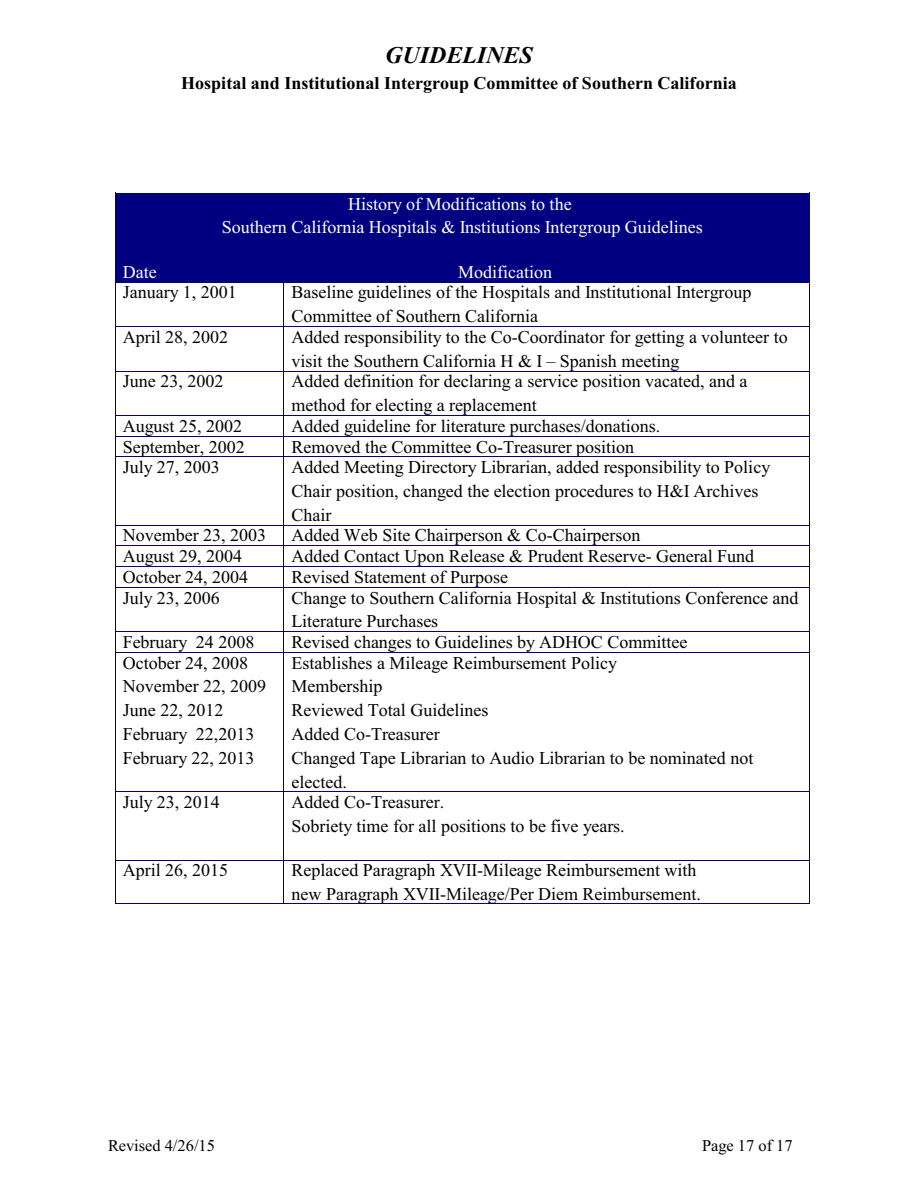
<style>
.page{position:relative;width:918px;height:1188px;background:#fff}
.page>*{position:absolute;margin:0;border:0;box-sizing:border-box;transform-origin:0 0}
.t1{font:italic 700 24px "Times New Roman";color:#000}
.t2{font:18px/23.7px "Times New Roman";color:#000}
.t3{font:18px/23.7px "Times New Roman";color:#fff;text-align:center}
.t4{font:700 18px "Times New Roman";color:#000}
.t5{font:16.5px "Times New Roman";color:#000}
</style>
<div class="page">
<hr style="left:115px;top:193px;width:1px;height:68px;background:#000080">
<hr style="left:809px;top:193px;width:1px;height:68px;background:#000080">
<hr style="left:115px;top:193px;width:695px;height:1px;background:#000080">
<div style="left:116px;top:194px;width:693px;height:67px;background:#000080"></div>
<svg style="left:115px;top:261px;width:1px;height:21px"></svg>
<div style="left:116px;top:261px;width:168px;height:21px;background:#000080"></div>
<svg style="left:809px;top:261px;width:1px;height:21px"></svg>
<div style="left:284px;top:261px;width:525px;height:21px;background:#000080"></div>
<hr style="left:115px;top:282px;width:1px;height:44px;background:#000080">
<hr style="left:116px;top:282px;width:167px;height:1px;background:#000080">
<hr style="left:809px;top:282px;width:1px;height:44px;background:#000080">
<hr style="left:284px;top:282px;width:1px;height:44px;background:#000080">
<hr style="left:284px;top:282px;width:525px;height:1px;background:#000080">
<hr style="left:115px;top:326px;width:1px;height:44px;background:#000080">
<hr style="left:116px;top:326px;width:167px;height:1px;background:#000080">
<hr style="left:809px;top:326px;width:1px;height:44px;background:#000080">
<hr style="left:284px;top:326px;width:1px;height:44px;background:#000080">
<hr style="left:284px;top:326px;width:525px;height:1px;background:#000080">
<hr style="left:115px;top:371px;width:1px;height:44px;background:#000080">
<hr style="left:116px;top:371px;width:167px;height:1px;background:#000080">
<hr style="left:809px;top:371px;width:1px;height:44px;background:#000080">
<hr style="left:284px;top:371px;width:1px;height:44px;background:#000080">
<hr style="left:284px;top:371px;width:525px;height:1px;background:#000080">
<hr style="left:116px;top:415px;width:167px;height:1px;background:#000080">
<hr style="left:284px;top:415px;width:525px;height:1px;background:#000080">
<svg style="left:115px;top:415px;width:1px;height:41px"></svg>
<hr style="left:116px;top:436px;width:167px;height:1px;background:#000080">
<svg style="left:809px;top:415px;width:1px;height:41px"></svg>
<hr style="left:284px;top:436px;width:525px;height:1px;background:#000080">
<hr style="left:115px;top:456px;width:1px;height:69px;background:#000080">
<hr style="left:116px;top:456px;width:167px;height:1px;background:#000080">
<hr style="left:809px;top:456px;width:1px;height:69px;background:#000080">
<hr style="left:284px;top:456px;width:1px;height:69px;background:#000080">
<hr style="left:284px;top:456px;width:525px;height:1px;background:#000080">
<hr style="left:116px;top:525px;width:167px;height:1px;background:#000080">
<hr style="left:284px;top:525px;width:525px;height:1px;background:#000080">
<hr style="left:116px;top:545px;width:167px;height:1px;background:#000080">
<hr style="left:284px;top:545px;width:525px;height:1px;background:#000080">
<svg style="left:115px;top:525px;width:1px;height:62px"></svg>
<hr style="left:116px;top:566px;width:167px;height:1px;background:#000080">
<svg style="left:809px;top:525px;width:1px;height:62px"></svg>
<hr style="left:284px;top:566px;width:525px;height:1px;background:#000080">
<hr style="left:115px;top:587px;width:1px;height:44px;background:#000080">
<hr style="left:116px;top:587px;width:167px;height:1px;background:#000080">
<hr style="left:809px;top:587px;width:1px;height:44px;background:#000080">
<hr style="left:284px;top:587px;width:1px;height:44px;background:#000080">
<hr style="left:284px;top:587px;width:525px;height:1px;background:#000080">
<svg style="left:115px;top:631px;width:1px;height:21px"></svg>
<hr style="left:116px;top:631px;width:167px;height:1px;background:#000080">
<svg style="left:809px;top:631px;width:1px;height:21px"></svg>
<hr style="left:284px;top:631px;width:525px;height:1px;background:#000080">
<hr style="left:115px;top:652px;width:1px;height:139px;background:#000080">
<hr style="left:116px;top:652px;width:167px;height:1px;background:#000080">
<hr style="left:809px;top:652px;width:1px;height:139px;background:#000080">
<hr style="left:284px;top:652px;width:1px;height:139px;background:#000080">
<hr style="left:284px;top:652px;width:525px;height:1px;background:#000080">
<hr style="left:115px;top:791px;width:1px;height:69px;background:#000080">
<hr style="left:116px;top:791px;width:167px;height:1px;background:#000080">
<hr style="left:809px;top:791px;width:1px;height:69px;background:#000080">
<hr style="left:284px;top:791px;width:1px;height:69px;background:#000080">
<hr style="left:284px;top:791px;width:525px;height:1px;background:#000080">
<hr style="left:115px;top:860px;width:1px;height:44px;background:#000080">
<hr style="left:115px;top:903px;width:168px;height:1px;background:#000080">
<hr style="left:116px;top:860px;width:167px;height:1px;background:#000080">
<hr style="left:809px;top:860px;width:1px;height:44px;background:#000080">
<hr style="left:284px;top:903px;width:526px;height:1px;background:#000080">
<hr style="left:284px;top:860px;width:1px;height:43px;background:#000080">
<hr style="left:284px;top:860px;width:525px;height:1px;background:#000080">
<h1 class="t1" style="left:385px;top:47px;width:149px">GUIDELINES</h1>
<p class="t4" style="left:181px;top:77px;width:557px">Hospital and Institutional Intergroup Committee of Southern California</p>
<p class="t3" style="left:222px;top:193px;width:482px">History of Modifications to the<br>Southern California Hospitals &amp; Institutions Intergroup Guidelines</p>
<p class="t3" style="left:123px;top:262px;width:35px">Date</p>
<p class="t3" style="left:458px;top:262px;width:95px">Modification</p>
<p class="t2" style="left:123px;top:282px;width:115px">January 1, 2001</p>
<p class="t2" style="left:292px;top:282px;width:461px">Baseline guidelines of the Hospitals and Institutional Intergroup<br>Committee of Southern California</p>
<p class="t2" style="left:123px;top:327px;width:107px">April 28, 2002</p>
<p class="t2" style="left:292px;top:327px;width:498px">Added responsibility to the Co-Coordinator for getting a volunteer to visit the Southern California H &amp; I – Spanish meeting</p>
<p class="t2" style="left:123px;top:371px;width:102px">June 23, 2002</p>
<p class="t2" style="left:292px;top:371px;width:457px">Added definition for declaring a service position vacated, and a method for electing a replacement</p>
<p class="t2" style="left:123px;top:416px;width:121px">August 25, 2002</p>
<p class="t2" style="left:292px;top:416px;width:370px">Added guideline for literature purchases/donations.</p>
<p class="t2" style="left:123px;top:436px;width:123px">September, 2002</p>
<p class="t2" style="left:292px;top:436px;width:344px">Removed the Committee Co-Treasurer position</p>
<p class="t2" style="left:123px;top:457px;width:99px">July 27, 2003</p>
<p class="t2" style="left:292px;top:457px;width:480px">Added Meeting Directory Librarian, added responsibility to Policy<br>Chair position, changed the election procedures to H&amp;I Archives<br>Chair</p>
<p class="t2" style="left:123px;top:525px;width:145px">November 23, 2003</p>
<p class="t2" style="left:292px;top:525px;width:351px">Added Web Site Chairperson &amp; Co-Chairperson</p>
<p class="t2" style="left:123px;top:546px;width:121px">August 29, 2004</p>
<p class="t2" style="left:292px;top:546px;width:464px">Added Contact Upon Release &amp; Prudent Reserve- General Fund</p>
<p class="t2" style="left:123px;top:567px;width:127px">October 24, 2004</p>
<p class="t2" style="left:292px;top:567px;width:218px">Revised Statement of Purpose</p>
<p class="t2" style="left:123px;top:587px;width:99px">July 23, 2006</p>
<p class="t2" style="left:292px;top:587px;width:508px">Change to Southern California Hospital &amp; Institutions Conference and<br>Literature Purchases</p>
<p class="t2" style="left:123px;top:632px;width:133px">February 24 2008</p>
<p class="t2" style="left:292px;top:632px;width:397px">Revised changes to Guidelines by ADHOC Committee</p>
<p class="t2" style="left:123px;top:653px;width:145px">October 24, 2008<br>November 22, 2009<br>June 22, 2012<br>February 22,2013<br>February 22, 2013</p>
<p class="t2" style="left:292px;top:653px;width:463px">Establishes a Mileage Reimbursement Policy<br>Membership<br>Reviewed Total Guidelines<br>Added Co-Treasurer<br>Changed Tape Librarian to Audio Librarian to be nominated not elected.</p>
<p class="t2" style="left:123px;top:792px;width:99px">July 23, 2014</p>
<p class="t2" style="left:292px;top:792px;width:335px">Added Co-Treasurer.<br>Sobriety time for all positions to be five years.</p>
<p class="t2" style="left:123px;top:860px;width:107px">April 26, 2015</p>
<p class="t2" style="left:292px;top:860px;width:411px">Replaced Paragraph XVII-Mileage Reimbursement with new Paragraph XVII-Mileage/Per Diem Reimbursement.</p>
<p class="t5" style="left:108px;top:1139px;width:109px">Revised 4/26/15</p>
<p class="t5" style="left:702px;top:1139px;width:92px">Page 17 of 17</p>
</div>
